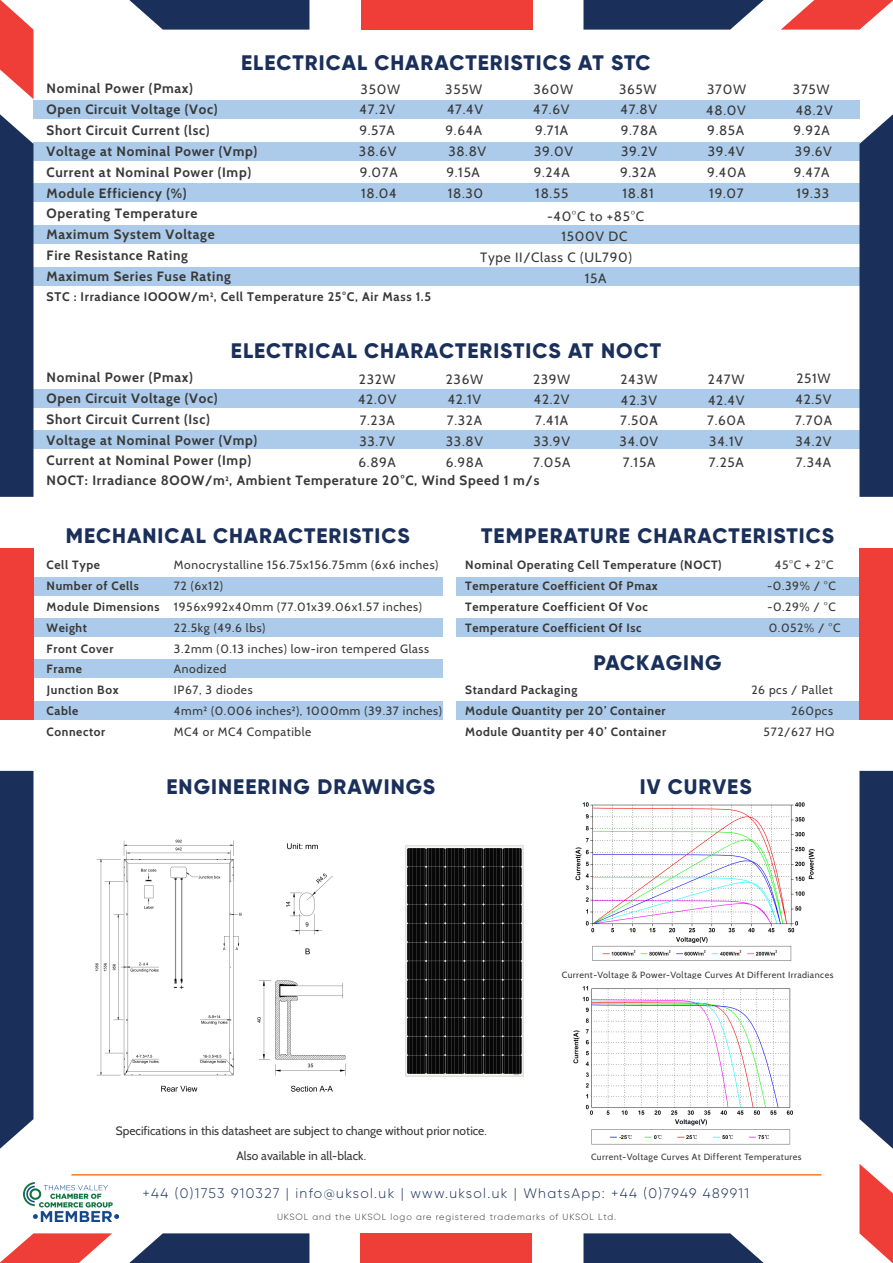
<style>
.page{position:relative;width:893px;height:1263px;background:#fff}
.page>*{position:absolute;margin:0;border:0;box-sizing:border-box;transform-origin:0 0}
.t1{font:800 21px "Gilroy";letter-spacing:.05em;color:#1a2f5a}
.t2{font:300 13.8px "Gilroy";letter-spacing:.1em;color:#1a2f5a}
.t3{font:700 13.5px/20.9px "Cabin";letter-spacing:.05em;color:#373837}
.t4{font:13.5px/20.9px "Cabin";letter-spacing:.05em;color:#373837}
.t5{font:700 12.45px "Cabin";letter-spacing:.05em;color:#373837}
.t6{font:12.15px/24.5px "Cabin";color:#373837;text-align:center}
.t7{font:700 12px/20.9px "Cabin";letter-spacing:.05em;color:#373837}
.t8{font:12px/20.9px "Cabin";letter-spacing:.05em;color:#373837;text-align:right}
.t9{font:9px "Cabin";letter-spacing:.05em;color:#373837}
.t10{font:300 9px "Gilroy";letter-spacing:.1em;color:#373837}
.s1{font-size:12.15px}
</style>
<div class="page">
<div style="left:33px;top:100px;width:827px;height:19px;background:#accae9"></div>
<div style="left:33px;top:142px;width:827px;height:19px;background:#accae9"></div>
<div style="left:33px;top:183px;width:827px;height:19px;background:#accae9"></div>
<div style="left:33px;top:225px;width:827px;height:19px;background:#accae9"></div>
<div style="left:33px;top:267px;width:827px;height:19px;background:#accae9"></div>
<div style="left:33px;top:389px;width:827px;height:19px;background:#accae9"></div>
<div style="left:33px;top:430px;width:827px;height:19px;background:#accae9"></div>
<div style="left:457px;top:701px;width:403px;height:19px;background:#accae9"></div>
<div style="left:33px;top:577px;width:410px;height:19px;background:#accae9"></div>
<div style="left:33px;top:618px;width:410px;height:19px;background:#accae9"></div>
<div style="left:33px;top:659px;width:410px;height:19px;background:#accae9"></div>
<div style="left:33px;top:701px;width:410px;height:19px;background:#accae9"></div>
<div style="left:457px;top:577px;width:403px;height:19px;background:#accae9"></div>
<div style="left:457px;top:618px;width:403px;height:19px;background:#accae9"></div>
<hr style="left:71px;top:1174px;width:750px;height:1px;background:#f47d22">
<div style="left:0;top:114px;width:33px;height:383px;background:#1a2f5a"></div>
<svg style="left:583px;top:0;width:181px;height:30px"></svg>
<svg style="left:129px;top:0;width:180px;height:30px"></svg>
<div style="left:0;top:771px;width:33px;height:378px;background:#1a2f5a"></div>
<svg style="left:859px;top:114px;width:34px;height:383px"></svg>
<svg style="left:129px;top:1233px;width:180px;height:30px"></svg>
<div style="left:859px;top:771px;width:34px;height:378px;background:#1a2f5a"></div>
<svg style="left:583px;top:1233px;width:181px;height:30px"></svg>
<svg style="left:0;top:0;width:33px;height:99px"></svg>
<div style="left:0;top:548px;width:33px;height:171px;background:#ee3e37"></div>
<div style="left:361px;top:0;width:171px;height:30px;background:#ee3e37"></div>
<svg style="left:0;top:1233px;width:112px;height:30px"></svg>
<div style="left:361px;top:1233px;width:171px;height:30px;background:#ee3e37"></div>
<svg style="left:859px;top:1164px;width:34px;height:99px"></svg>
<svg style="left:781px;top:0;width:112px;height:30px"></svg>
<div style="left:859px;top:548px;width:34px;height:171px;background:#ee3e37"></div>
<img style="left:95px;top:839px;width:251px;height:253px">
<img style="left:23px;top:1182px;width:95px;height:39px">
<img style="left:575px;top:802px;width:240px;height:159px">
<img style="left:573px;top:986px;width:220px;height:159px">
<img style="left:405px;top:846px;width:118px;height:230px">
<h1 class="t1" style="left:241px;top:49px;width:411px">ELECTRICAL CHARACTERISTICS AT STC</h1>
<p class="t3" style="left:47px;top:78px;width:212px">Nominal Power (Pmax)<br>Open Circuit Voltage (Voc)<br>Short Circuit Current (lsc)<br>Voltage at Nominal Power (Vmp)<br>Current at Nominal Power (Imp)<br>Module Efficiency (%)<br>Operating Temperature<br>Maximum System Voltage<br>Fire Resistance Rating<br>Maximum Series Fuse Rating</p>
<p class="t5" style="left:47px;top:289px;width:386px">STC : Irradiance IOOOW/m<span class="s1">²</span>, Cell Temperature 25°C, Air Mass 1.5</p>
<p class="t4" style="left:359px;top:78px;width:43px">350W<br>47.2V<br>9.57A<br>38.6V<br>9.07A<br>18.04</p>
<p class="t4" style="left:445px;top:78px;width:43px">355W<br>47.4V<br>9.64A<br>38.8V<br>9.15A<br>18.30</p>
<p class="t4" style="left:533px;top:78px;width:41px">360W<br>47.6V<br>9.71A<br>39.0V<br>9.24A<br>18.55</p>
<p class="t4" style="left:619px;top:78px;width:40px;text-align:justify">365W 47.8V 9.78A 39.2V 9.32A 18.81</p>
<p class="t4" style="left:793px;top:78px;width:41px">375W<br>48.2V<br>9.92A<br>39.6V<br>9.47A<br>19.33</p>
<p class="t4" style="left:706px;top:78px;width:41px">370W<br>48.0V<br>9.85A<br>39.4V<br>9.40A<br>19.07</p>
<p class="t4" style="left:547px;top:205px;width:99px">-40°C to +85°C</p>
<p class="t4" style="left:561px;top:226px;width:67px">1500V DC</p>
<p class="t4" style="left:480px;top:247px;width:153px">Type II/Class C (UL790)</p>
<p class="t4" style="left:585px;top:268px;width:23px">15A</p>
<h1 class="t1" style="left:231px;top:338px;width:432px">ELECTRICAL CHARACTERISTICS AT NOCT</h1>
<p class="t3" style="left:47px;top:367px;width:212px">Nominal Power (Pmax)<br>Open Circuit Voltage (Voc)<br>Short Circuit Current (Isc)<br>Voltage at Nominal Power (Vmp)<br>Current at Nominal Power (Imp)</p>
<p class="t3" style="left:47px;top:470px;width:494px">NOCT: Irradiance 8OOW/m<span class="s1">²</span>, Ambient Temperature 20°C, Wind Speed 1 m/s</p>
<p class="t4" style="left:358px;top:368px;width:40px">232W<br>42.0V<br>7.23A<br>33.7V<br>6.89A</p>
<p class="t4" style="left:446px;top:368px;width:39px">236W<br>42.1V<br>7.32A<br>33.8V<br>6.98A</p>
<p class="t4" style="left:533px;top:368px;width:39px">239W<br>42.2V<br>7.41A<br>33.9V<br>7.05A</p>
<p class="t4" style="left:620px;top:368px;width:40px;text-align:justify">243W 42.3V 7.50A 34.0V 7.15A</p>
<p class="t4" style="left:707px;top:368px;width:39px">247W<br>42.4V<br>7.60A<br>34.1V<br>7.25A</p>
<p class="t4" style="left:795px;top:368px;width:38px;text-align:justify">251W 42.5V 7.70A 34.2V 7.34A</p>
<h1 class="t1" style="left:66px;top:522px;width:345px">MECHANICAL CHARACTERISTICS</h1>
<h1 class="t1" style="left:481px;top:522px;width:354px">TEMPERATURE CHARACTERISTICS</h1>
<p class="t7" style="left:47px;top:555px;width:114px">Cell Type<br>Number of Cells<br>Module Dimensions<br>Weight<br>Front Cover<br>Frame<br>Junction Box<br>Cable<br>Connector</p>
<p class="t8" style="left:174px;top:555px;width:269px;text-align:left">Monocrystalline 156.75x156.75mm (6x6 inches)<br>72 (6x12)<br>1956x992x40mm (77.01x39.06x1.57 inches)<br>22.5kg (49.6 lbs)<br>3.2mm (0.13 inches) low-iron tempered Glass<br>Anodized<br>IP67, 3 diodes<br>4mm² (0.006 inches²), 1000mm (39.37 inches)<br>MC4 or MC4 Compatible</p>
<p class="t7" style="left:465px;top:555px;width:258px">Nominal Operating Cell Temperature (NOCT)<br>Temperature Coefficient Of Pmax Temperature Coefficient Of Voc Temperature Coefficient Of Isc</p>
<p class="t8" style="left:767px;top:555px;width:75px;text-align:center">45°C + 2°C -0.39% / °C -0.29% / °C<br>0.052% / °C</p>
<h1 class="t1" style="left:594px;top:650px;width:130px">PACKAGING</h1>
<p class="t7" style="left:465px;top:680px;width:202px">Standard Packaging<br>Module Quantity per 20’ Container<br>Module Quantity per 40’ Container</p>
<p class="t8" style="left:751px;top:680px;width:84px">26 pcs / Pallet<br>260pcs<br>572/627 HQ</p>
<h1 class="t1" style="left:166px;top:773px;width:270px">ENGINEERING DRAWINGS</h1>
<p class="t6" style="left:116px;top:1119px;width:373px">Specifications in this datasheet are subject to change without prior notice.<br>Also available in all-black.</p>
<h1 class="t1" style="left:640px;top:773px;width:113px">IV CURVES</h1>
<p class="t9" style="left:562px;top:969px;width:273px">Current-Voltage &amp; Power-Voltage Curves At Different Irradiances</p>
<p class="t9" style="left:591px;top:1151px;width:212px">Current-Voltage Curves At Different Temperatures</p>
<p class="t2" style="left:143px;top:1184px;width:608px">+44 (0)1753 910327 | info@uksol.uk | www.uksol.uk | WhatsApp: +44 (0)7949 489911</p>
<p class="t10" style="left:277px;top:1211px;width:340px">UKSOL and the UKSOL logo are registered trademarks of UKSOL Ltd.</p>
</div>
